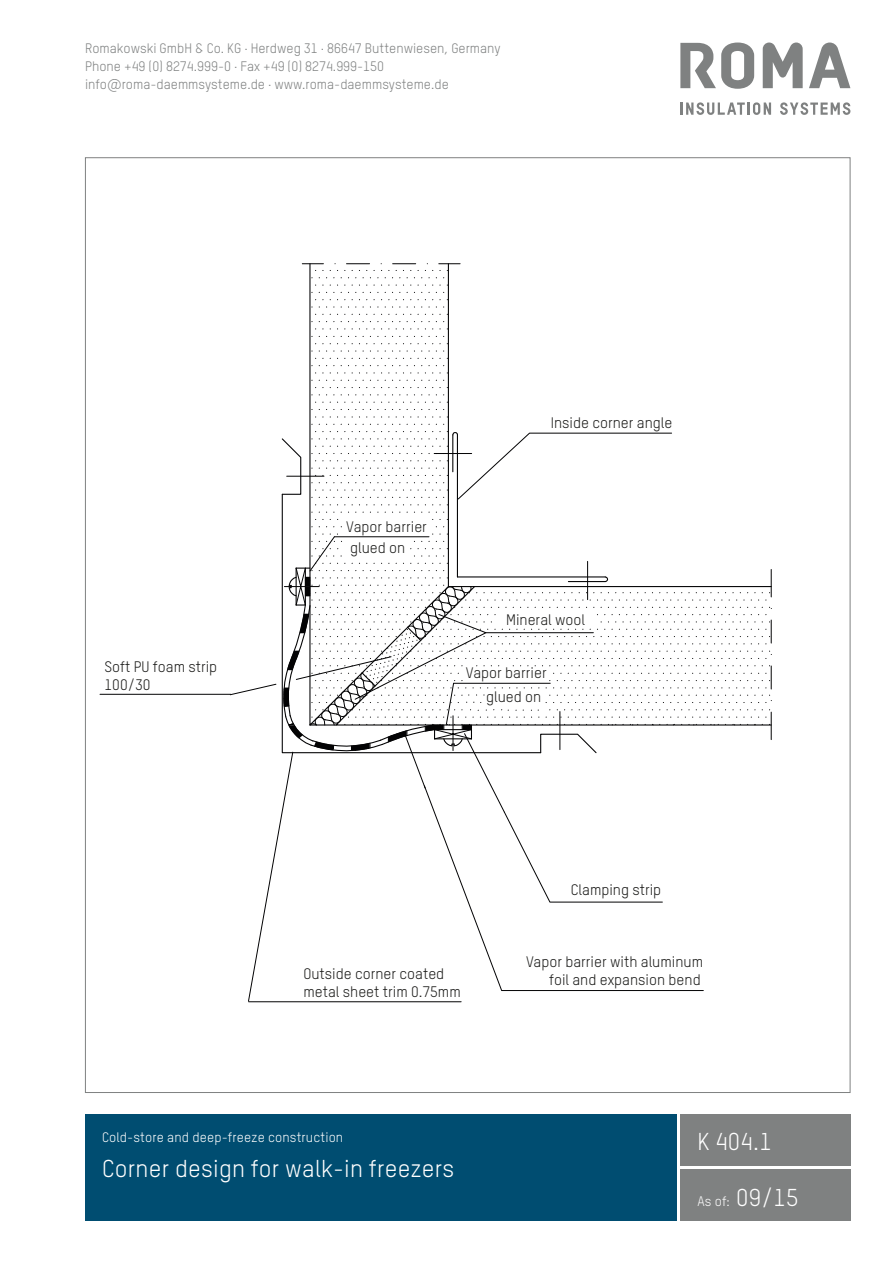
<style>
.page{position:relative;width:893px;height:1263px;background:#fff}
.page>*{position:absolute;margin:0;border:0;box-sizing:border-box;transform-origin:0 0}
.t1{font:24px "TSTARPRO";letter-spacing:.01em;color:#fff}
.t2{font:15px/18px "TSTARPRO";color:#1a1a18}
.t3{font:13.5px/18px "TSTARPRO";color:#7f8181}
.t4{font:13.5px "TSTARPRO";letter-spacing:.01em;color:#fff}
.s1{font-size:24px}
</style>
<div class="page">
<svg style="left:763px;top:43px;width:40px;height:45px"></svg>
<svg style="left:809px;top:43px;width:41px;height:45px"></svg>
<svg style="left:680px;top:43px;width:74px;height:46px"></svg>
<svg style="left:680px;top:102px;width:91px;height:13px"></svg>
<svg style="left:780px;top:102px;width:70px;height:13px"></svg>
<div style="left:85px;top:1114px;width:591px;height:106px;background:#004d71"></div>
<div style="left:680px;top:1114px;width:170px;height:51px;background:#7f8181"></div>
<div style="left:680px;top:1169px;width:170px;height:51px;background:#7f8181"></div>
<svg style="left:663px;top:592px;width:108px;height:132px"></svg>
<hr style="left:448px;top:586px;width:323px;height:1px;background:#030304">
<hr style="left:310px;top:724px;width:461px;height:1px;background:#030304">
<svg style="left:309px;top:263px;width:141px;height:230px"></svg>
<svg style="left:281px;top:493px;width:176px;height:43px"></svg>
<svg style="left:281px;top:438px;width:21px;height:57px"></svg>
<hr style="left:287px;top:476px;width:37px;height:1px;background:#030304">
<hr style="left:457px;top:435px;width:1px;height:142px;background:#030304">
<hr style="left:434px;top:453px;width:38px;height:1px;background:#030304">
<hr style="left:100px;top:694px;width:131px;height:1px;background:#030304">
<svg style="left:451px;top:432px;width:221px;height:68px"></svg>
<svg style="left:230px;top:536px;width:433px;height:466px"></svg>
<svg style="left:771px;top:569px;width:1px;height:28px"></svg>
<svg style="left:771px;top:620px;width:1px;height:23px"></svg>
<svg style="left:771px;top:666px;width:1px;height:23px"></svg>
<svg style="left:771px;top:712px;width:1px;height:28px"></svg>
<svg style="left:439px;top:263px;width:21px;height:1px"></svg>
<svg style="left:393px;top:263px;width:23px;height:1px"></svg>
<svg style="left:346px;top:263px;width:24px;height:1px"></svg>
<svg style="left:302px;top:263px;width:21px;height:1px"></svg>
<p class="t3" style="left:85px;top:39px;width:417px">Romakowski GmbH &amp; Co. KG · Herdweg 31 · 86647 Buttenwiesen, Germany<br>Phone +49 (0) 8274.999-0 · Fax +49 (0) 8274.999-150 info@roma-daemmsysteme.de · www.roma-daemmsysteme.de</p>
<p class="t2" style="left:346px;top:515px;width:82px;line-height:20.9px">Vapor barrier glued on</p>
<p class="t2" style="left:551px;top:413px;width:123px">Inside corner angle</p>
<p class="t2" style="left:104px;top:657px;width:114px">Soft PU foam strip<br>100/30</p>
<p class="t2" style="left:506px;top:610px;width:80px">Mineral wool</p>
<p class="t2" style="left:486px;top:660px;width:62px;line-height:23.9px;text-indent:-20px">Vapor barrier glued on</p>
<p class="t2" style="left:571px;top:880px;width:92px">Clamping strip</p>
<p class="t2" style="left:303px;top:963px;width:159px">Outside corner coated metal sheet trim 0.75mm</p>
<p class="t2" style="left:526px;top:952px;width:179px;text-align:right">Vapor barrier with aluminum foil and expansion bend</p>
<p class="t4" style="left:102px;top:1128px;width:243px">Cold-store and deep-freeze construction</p>
<h1 class="t1" style="left:102px;top:1152px;width:354px">Corner design for walk-in freezers</h1>
<h1 class="t1" style="left:697px;top:1125px;width:76px">K 404.1</h1>
<p class="t4" style="left:697px;top:1192px;width:103px">As of: <span class="s1">09/15</span></p>
</div>
